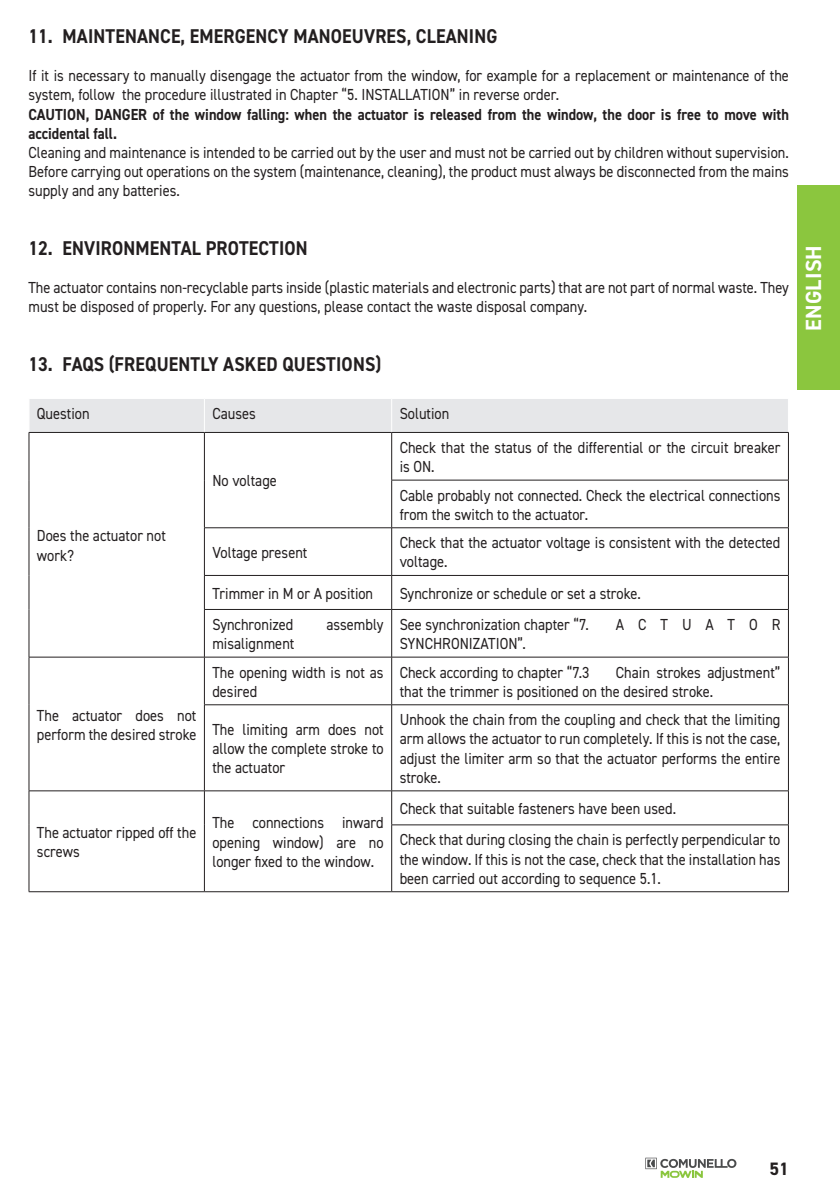
<style>
.page{position:relative;width:840px;height:1190px;background:#fff}
.page>*{position:absolute;margin:0;border:0;box-sizing:border-box;transform-origin:0 0}
.t1{font:700 22px "DIN2014";letter-spacing:.01em;color:#fff}
.TITOLO_1_-_AG_-_A5{font:700 20px "DIN2014";letter-spacing:.01em;color:#231f20;scale:.9 1}
.t2{font:700 18px "DIN2014";color:#231f20}
.TESTO_GRANDE_-_AG_-_A5{font:16px/19.2px "DIN2014";color:#231f20;scale:.9 1}
.ATTENZIONE{font:700 16px/19.2px "DIN2014";color:#231f20;scale:.9 1}
.TESTO_GRANDE_-_AG_-_A5-2{font:16px "DIN2014";letter-spacing:.975em;color:#231f20;scale:.9 1}
</style>
<div class="page">
<div style="left:797px;top:186px;width:42px;height:204px;background:#8bc63e"></div>
<svg style="left:645px;top:1158px;width:91px;height:20px"></svg>
<div style="left:29px;top:399px;width:758px;height:33px;background:#e6e7e9"></div>
<hr style="left:204px;top:399px;width:1px;height:33px;background:#fff">
<hr style="left:391px;top:399px;width:1px;height:33px;background:#fff">
<hr style="left:29px;top:432px;width:175px;height:1px;background:#231f20">
<hr style="left:29px;top:433px;width:1px;height:47px;background:#231f20">
<hr style="left:29px;top:480px;width:1px;height:48px;background:#231f20">
<hr style="left:29px;top:528px;width:1px;height:47px;background:#231f20">
<hr style="left:29px;top:575px;width:1px;height:34px;background:#231f20">
<hr style="left:29px;top:609px;width:1px;height:48px;background:#231f20">
<hr style="left:204px;top:432px;width:187px;height:1px;background:#231f20">
<hr style="left:204px;top:433px;width:1px;height:47px;background:#231f20">
<hr style="left:204px;top:480px;width:1px;height:48px;background:#231f20">
<hr style="left:391px;top:432px;width:397px;height:1px;background:#231f20">
<hr style="left:391px;top:433px;width:1px;height:47px;background:#231f20">
<hr style="left:787px;top:433px;width:1px;height:47px;background:#231f20">
<hr style="left:391px;top:480px;width:397px;height:1px;background:#231f20">
<hr style="left:391px;top:480px;width:1px;height:48px;background:#231f20">
<hr style="left:787px;top:480px;width:1px;height:48px;background:#231f20">
<hr style="left:204px;top:527px;width:187px;height:1px;background:#231f20">
<hr style="left:204px;top:528px;width:1px;height:47px;background:#231f20">
<hr style="left:391px;top:527px;width:397px;height:1px;background:#231f20">
<hr style="left:391px;top:528px;width:1px;height:47px;background:#231f20">
<hr style="left:787px;top:528px;width:1px;height:47px;background:#231f20">
<hr style="left:204px;top:576px;width:1px;height:33px;background:#231f20">
<hr style="left:391px;top:576px;width:1px;height:33px;background:#231f20">
<hr style="left:787px;top:576px;width:1px;height:33px;background:#231f20">
<hr style="left:204px;top:610px;width:1px;height:47px;background:#231f20">
<hr style="left:391px;top:610px;width:1px;height:47px;background:#231f20">
<hr style="left:787px;top:610px;width:1px;height:47px;background:#231f20">
<hr style="left:29px;top:657px;width:175px;height:1px;background:#231f20">
<hr style="left:29px;top:657px;width:1px;height:48px;background:#231f20">
<hr style="left:29px;top:705px;width:1px;height:86px;background:#231f20">
<hr style="left:204px;top:575px;width:187px;height:1px;background:#231f20">
<hr style="left:391px;top:575px;width:397px;height:1px;background:#231f20">
<hr style="left:204px;top:609px;width:187px;height:1px;background:#231f20">
<hr style="left:391px;top:609px;width:397px;height:1px;background:#231f20">
<hr style="left:204px;top:657px;width:187px;height:1px;background:#231f20">
<hr style="left:204px;top:657px;width:1px;height:48px;background:#231f20">
<hr style="left:391px;top:657px;width:397px;height:1px;background:#231f20">
<hr style="left:391px;top:657px;width:1px;height:48px;background:#231f20">
<hr style="left:787px;top:657px;width:1px;height:48px;background:#231f20">
<hr style="left:204px;top:704px;width:187px;height:1px;background:#231f20">
<hr style="left:204px;top:705px;width:1px;height:86px;background:#231f20">
<hr style="left:391px;top:704px;width:397px;height:1px;background:#231f20">
<hr style="left:391px;top:705px;width:1px;height:86px;background:#231f20">
<hr style="left:787px;top:705px;width:1px;height:86px;background:#231f20">
<hr style="left:29px;top:791px;width:175px;height:1px;background:#231f20">
<hr style="left:29px;top:791px;width:1px;height:34px;background:#231f20">
<hr style="left:204px;top:791px;width:187px;height:1px;background:#231f20">
<hr style="left:204px;top:791px;width:1px;height:34px;background:#231f20">
<hr style="left:29px;top:825px;width:1px;height:66px;background:#231f20">
<hr style="left:204px;top:825px;width:1px;height:66px;background:#231f20">
<hr style="left:29px;top:891px;width:175px;height:1px;background:#231f20">
<hr style="left:204px;top:891px;width:187px;height:1px;background:#231f20">
<hr style="left:391px;top:791px;width:397px;height:1px;background:#231f20">
<hr style="left:391px;top:791px;width:1px;height:34px;background:#231f20">
<hr style="left:787px;top:791px;width:1px;height:34px;background:#231f20">
<hr style="left:391px;top:825px;width:397px;height:1px;background:#231f20">
<hr style="left:391px;top:825px;width:1px;height:66px;background:#231f20">
<hr style="left:787px;top:825px;width:1px;height:66px;background:#231f20">
<hr style="left:391px;top:891px;width:397px;height:1px;background:#231f20">
<p class="TITOLO_1_-_AG_-_A5" style="left:28px;top:23px;width:522px">11. MAINTENANCE, EMERGENCY MANOEUVRES, CLEANING</p>
<p class="TESTO_GRANDE_-_AG_-_A5" style="left:28px;top:66px;width:846px">If it is necessary to manually disengage the actuator from the window, for example for a replacement or maintenance of the system, follow the procedure illustrated in Chapter “5. INSTALLATION” in reverse order.</p>
<p class="ATTENZIONE" style="left:28px;top:104px;width:846px">CAUTION, DANGER of the window falling: when the actuator is released from the window, the door is free to move with accidental fall.</p>
<p class="TESTO_GRANDE_-_AG_-_A5" style="left:28px;top:143px;width:845px">Cleaning and maintenance is intended to be carried out by the user and must not be carried out by children without supervision.</p>
<p class="TESTO_GRANDE_-_AG_-_A5" style="left:28px;top:162px;width:846px">Before carrying out operations on the system (maintenance, cleaning), the product must always be disconnected from the mains supply and any batteries.</p>
<p class="TITOLO_1_-_AG_-_A5" style="left:28px;top:235px;width:311px">12. ENVIRONMENTAL PROTECTION</p>
<p class="TESTO_GRANDE_-_AG_-_A5" style="left:28px;top:278px;width:846px">The actuator contains non-recyclable parts inside (plastic materials and electronic parts) that are not part of normal waste. They must be disposed of properly. For any questions, please contact the waste disposal company.</p>
<p class="TITOLO_1_-_AG_-_A5" style="left:28px;top:351px;width:393px">13. FAQS (FREQUENTLY ASKED QUESTIONS)</p>
<p class="TESTO_GRANDE_-_AG_-_A5" style="left:37px;top:403px;width:60px">Question</p>
<p class="TESTO_GRANDE_-_AG_-_A5" style="left:212px;top:403px;width:50px">Causes</p>
<p class="TESTO_GRANDE_-_AG_-_A5" style="left:399px;top:403px;width:57px">Solution</p>
<p class="TESTO_GRANDE_-_AG_-_A5" style="left:37px;top:526px;width:145px">Does the actuator not work?</p>
<p class="TESTO_GRANDE_-_AG_-_A5" style="left:37px;top:705px;width:178px">The actuator does not perform the desired stroke</p>
<p class="TESTO_GRANDE_-_AG_-_A5" style="left:212px;top:471px;width:73px">No voltage</p>
<p class="TESTO_GRANDE_-_AG_-_A5" style="left:399px;top:437px;width:424px">Check that the status of the differential or the circuit breaker is ON.</p>
<p class="TESTO_GRANDE_-_AG_-_A5" style="left:399px;top:485px;width:424px">Cable probably not connected. Check the electrical connections from the switch to the actuator.</p>
<p class="TESTO_GRANDE_-_AG_-_A5" style="left:212px;top:542px;width:107px">Voltage present</p>
<p class="TESTO_GRANDE_-_AG_-_A5" style="left:399px;top:533px;width:424px">Check that the actuator voltage is consistent with the detected voltage.</p>
<p class="TESTO_GRANDE_-_AG_-_A5" style="left:212px;top:583px;width:180px">Trimmer in M or A position</p>
<p class="TESTO_GRANDE_-_AG_-_A5" style="left:399px;top:583px;width:269px">Synchronize or schedule or set a stroke.</p>
<p class="TESTO_GRANDE_-_AG_-_A5" style="left:212px;top:615px;width:91px">Synchronized</p>
<p class="TESTO_GRANDE_-_AG_-_A5" style="left:326px;top:615px;width:65px">assembly</p>
<p class="TESTO_GRANDE_-_AG_-_A5" style="left:212px;top:634px;width:93px">misalignment</p>
<p class="TESTO_GRANDE_-_AG_-_A5" style="left:399px;top:615px;width:212px">See synchronization chapter “7.</p>
<p class="TESTO_GRANDE_-_AG_-_A5-2" style="left:615px;top:614px;width:184px">ACTUATOR</p>
<p class="TESTO_GRANDE_-_AG_-_A5" style="left:399px;top:634px;width:142px">SYNCHRONIZATION”.</p>
<p class="TESTO_GRANDE_-_AG_-_A5" style="left:212px;top:662px;width:192px">The opening width is not as desired</p>
<p class="TESTO_GRANDE_-_AG_-_A5" style="left:399px;top:662px;width:212px">Check according to chapter “7.3</p>
<p class="TESTO_GRANDE_-_AG_-_A5" style="left:399px;top:662px;width:424px;text-indent:216px">Chain strokes adjustment” that the trimmer is positioned on the desired stroke.</p>
<p class="TESTO_GRANDE_-_AG_-_A5" style="left:212px;top:719px;width:192px;text-align:justify">The limiting arm does not allow the complete stroke to the actuator</p>
<p class="TESTO_GRANDE_-_AG_-_A5" style="left:399px;top:710px;width:424px;text-align:justify">Unhook the chain from the coupling and check that the limiting arm allows the actuator to run completely. If this is not the case, adjust the limiter arm so that the actuator performs the entire stroke.</p>
<p class="TESTO_GRANDE_-_AG_-_A5" style="left:37px;top:823px;width:178px">The actuator ripped off the screws</p>
<p class="TESTO_GRANDE_-_AG_-_A5" style="left:212px;top:813px;width:192px;text-align:justify">The connections inward opening window) are no longer fixed to the window.</p>
<p class="TESTO_GRANDE_-_AG_-_A5" style="left:399px;top:799px;width:308px">Check that suitable fasteners have been used.</p>
<p class="TESTO_GRANDE_-_AG_-_A5" style="left:399px;top:830px;width:424px;text-align:justify">Check that during closing the chain is perfectly perpendicular to the window. If this is not the case, check that the installation has been carried out according to sequence 5.1.</p>
<h1 class="t1" style="left:798px;top:331px;width:87px;rotate:-90deg">ENGLISH</h1>
<p class="t2" style="left:769px;top:1157px;width:21px">51</p>
</div>
